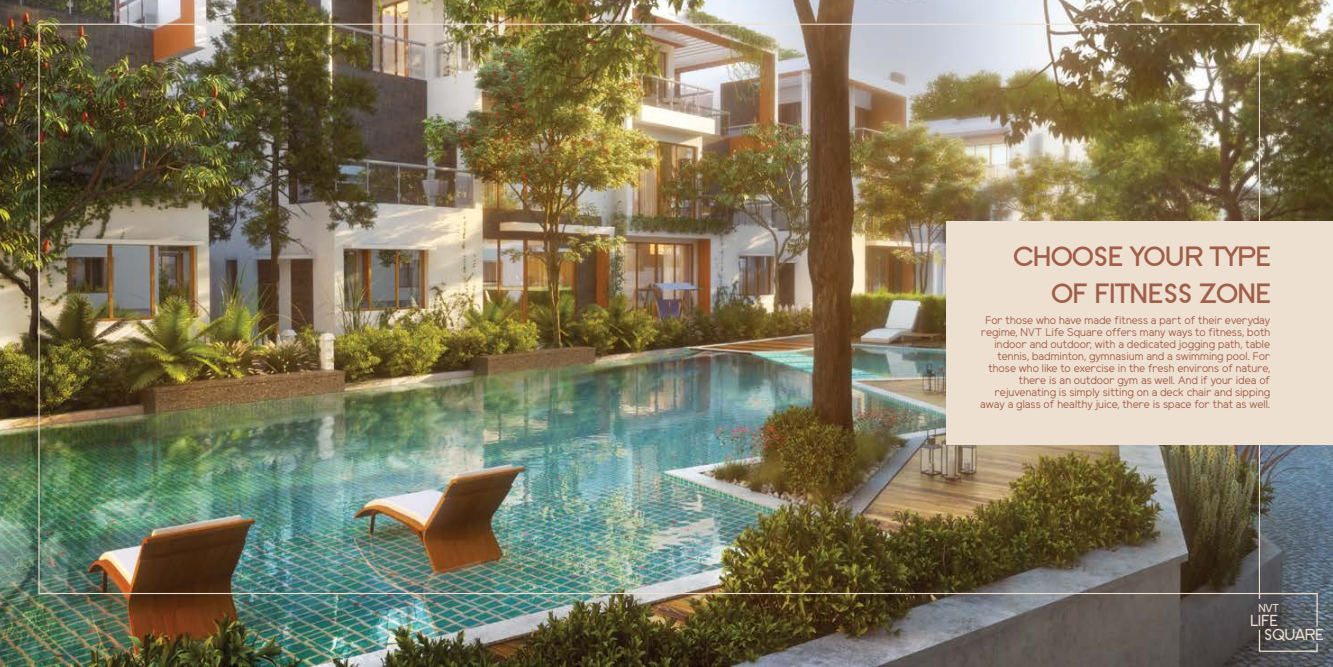
<style>
.page{position:relative;width:1333px;height:667px;background:#fff}
.page>*{position:absolute;margin:0;border:0;box-sizing:border-box;transform-origin:0 0}
.t1{font:700 29px/37.3px "SF Old Republic SC";letter-spacing:-.04em;color:#a05f49;text-align:right}
.t2{font:16.6px/14.1px "SF Old Republic SC";letter-spacing:-.04em;color:#eee0d1}
.t3{font:12px "SF Old Republic SC";color:#eee0d1}
.t4{font:11px/12px "Elliot Sans";color:#a05f49;text-align:right}
</style>
<div class="page">
<img style="left:0;top:0;width:1332px;height:665px">
<img style="left:38px;top:24px;width:1221px;height:569px">
<svg style="left:1258px;top:592px;width:59px;height:59px;background:#575a5d"></svg>
<div style="left:946px;top:222px;width:386px;height:222px;background:#eee0d1"></div>
<h1 class="t1" style="left:1013px;top:237px;width:260px">CHOOSE YOUR TYPE<br>OF FITNESS ZONE</h1>
<p class="t4" style="left:980px;top:315px;width:291px">For those who have made fitness a part of their everyday regime, NVT Life Square offers many ways to fitness, both indoor and outdoor, with a dedicated jogging path, table tennis, badminton, gymnasium and a swimming pool. For those who like to exercise in the fresh environs of nature, there is an outdoor gym as well. And if your idea of rejuvenating is simply sitting on a deck chair and sipping away a glass of healthy juice, there is space for that as well.</p>
<p class="t3" style="left:1257px;top:601px;width:22px">NVT</p>
<h2 class="t2" style="left:1263px;top:613px;width:62px;text-indent:-14px">LIFE<br>SQUARE</h2>
</div>
